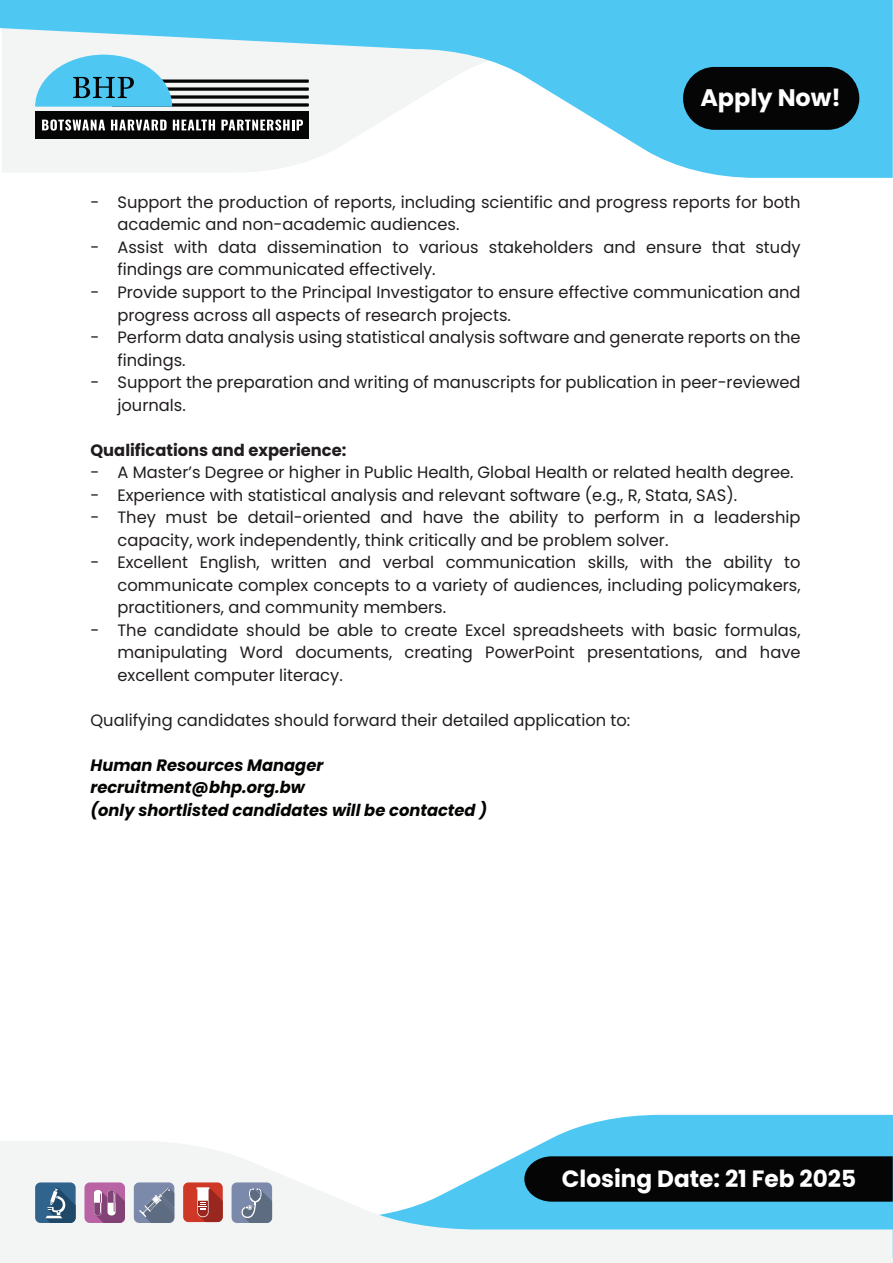
<style>
.page{position:relative;width:893px;height:1263px;background:#fff}
.page>*{position:absolute;margin:0;border:0;box-sizing:border-box;transform-origin:0 0}
.t1{font:700 23.85px "Poppins";color:#fff}
.t2{font:700 23.55px "Poppins";color:#fff}
.t3{font:16.5px/22.5px "Poppins";color:#211d1e}
.t4{font:italic 700 16.5px/22.5px "Poppins";color:#040503}
.t5{font:700 16.5px "Poppins";color:#211d1e}
</style>
<div class="page">
<svg style="left:0;top:0;width:893px;height:178px;fill:#4ec8f3"></svg>
<svg style="left:546px;top:1115px;width:347px;height:26px;background:#5fcdf4"></svg>
<svg style="left:0;top:1141px;width:893px;height:122px;fill:#f3f5f5"></svg>
<div style="left:524px;top:1156px;width:369px;height:46px;background:#040504"></div>
<div style="left:35px;top:111px;width:274px;height:28px;background:#040504"></div>
<svg style="left:112px;top:103px;width:197px;height:4px"></svg>
<svg style="left:112px;top:95px;width:197px;height:4px"></svg>
<svg style="left:112px;top:87px;width:197px;height:4px"></svg>
<svg style="left:112px;top:79px;width:197px;height:4px"></svg>
<svg style="left:35px;top:55px;width:137px;height:52px"></svg>
<svg style="left:42px;top:119px;width:63px;height:12px"></svg>
<svg style="left:111px;top:120px;width:56px;height:10px"></svg>
<svg style="left:173px;top:120px;width:42px;height:10px"></svg>
<svg style="left:221px;top:119px;width:82px;height:12px"></svg>
<div style="left:683px;top:67px;width:176px;height:63px;background:#040504;border-radius:31px"></div>
<div style="left:183px;top:1182px;width:40px;height:40px;background:#cf3727;border-radius:5px"></div>
<svg style="left:196px;top:1187px;width:27px;height:35px"></svg>
<div style="left:134px;top:1182px;width:40px;height:41px;background:#7b89aa;border-radius:5px"></div>
<svg style="left:139px;top:1187px;width:35px;height:36px"></svg>
<div style="left:84px;top:1182px;width:41px;height:41px;background:#b962a4;border-radius:5px"></div>
<svg style="left:94px;top:1190px;width:31px;height:33px"></svg>
<div style="left:35px;top:1182px;width:41px;height:41px;background:#31648c;border-radius:5px"></div>
<svg style="left:45px;top:1187px;width:31px;height:36px"></svg>
<div style="left:232px;top:1182px;width:40px;height:41px;background:#7b89aa;border-radius:5px"></div>
<svg style="left:241px;top:1188px;width:31px;height:35px"></svg>
<h1 class="t1" style="left:700px;top:84px;width:142px">Apply Now!</h1>
<p class="t3" style="left:117px;top:191px;width:685px;text-indent:-27px">- Support the production of reports, including scientific and progress reports for both academic and non-academic audiences.</p>
<p class="t3" style="left:117px;top:236px;width:684px;text-indent:-27px">- Assist with data dissemination to various stakeholders and ensure that study findings are communicated effectively.</p>
<p class="t3" style="left:117px;top:281px;width:685px;text-indent:-27px">- Provide support to the Principal Investigator to ensure effective communication and progress across all aspects of research projects.</p>
<p class="t3" style="left:117px;top:326px;width:685px;text-indent:-27px">- Perform data analysis using statistical analysis software and generate reports on the findings.</p>
<p class="t3" style="left:117px;top:371px;width:685px;text-indent:-27px">- Support the preparation and writing of manuscripts for publication in peer-reviewed journals.</p>
<p class="t5" style="left:90px;top:440px;width:257px">Qualifications and experience:</p>
<p class="t3" style="left:90px;top:461px;width:705px">- A Master’s Degree or higher in Public Health, Global Health or related health degree.</p>
<p class="t3" style="left:90px;top:484px;width:648px">- Experience with statistical analysis and relevant software (e.g., R, Stata, SAS).</p>
<p class="t3" style="left:117px;top:506px;width:685px;text-indent:-27px">- They must be detail-oriented and have the ability to perform in a leadership capacity, work independently, think critically and be problem solver.</p>
<p class="t3" style="left:117px;top:551px;width:685px;text-align:justify;text-indent:-27px">- Excellent English, written and verbal communication skills, with the ability to communicate complex concepts to a variety of audiences, including policymakers, practitioners, and community members.</p>
<p class="t3" style="left:117px;top:619px;width:685px;text-align:justify;text-indent:-27px">- The candidate should be able to create Excel spreadsheets with basic formulas, manipulating Word documents, creating PowerPoint presentations, and have excellent computer literacy.</p>
<p class="t3" style="left:90px;top:709px;width:541px">Qualifying candidates should forward their detailed application to:</p>
<p class="t4" style="left:90px;top:754px;width:398px">Human Resources Manager recruitment@bhp.org.bw<br>(only shortlisted candidates will be contacted )</p>
<h2 class="t2" style="left:562px;top:1164px;width:296px">Closing Date: 21 Feb 2025</h2>
</div>
